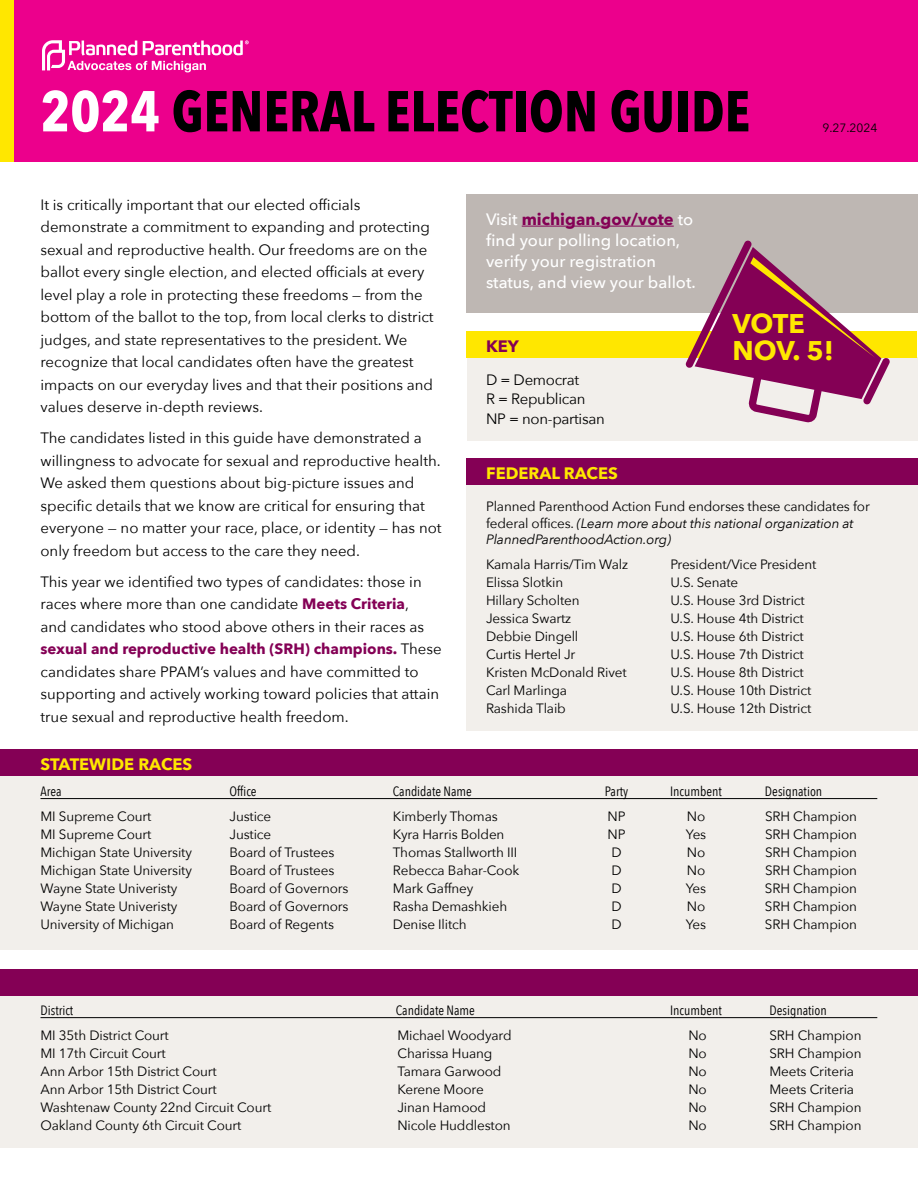
<style>
.page{position:relative;width:918px;height:1188px;background:#fff}
.page>*{position:absolute;margin:0;border:0;box-sizing:border-box;transform-origin:0 0}
.t1{font:700 57px "Avenir Next Condensed";color:#000}
.t2{font:700 27px/27.5px "Avenir Next";letter-spacing:-.01em;color:#ffe700}
.t3{font:500 16.5px/21px "Avenir Next";color:#fff}
.t4{font:700 16.5px "Avenir Next";color:#ffe700}
.t5{font:700 16.5px "Avenir Next";color:#840055}
.t6{font:15px/22.5px "Avenir Next";color:#000}
.t7{font:15px/19.5px "Avenir Next";letter-spacing:-.02em;color:#000}
.t8{font:13.5px "Avenir Next";letter-spacing:-.01em;color:#000}
.t9{font:italic 13.5px/16.5px "Avenir Next";letter-spacing:-.01em;color:#000}
.t10{font:13.5px "Avenir Next Condensed";color:#000}
.t11{font:12px "Avenir Next";color:#000}
.s1{color:#fff}
.s2{font-weight:700;color:#840055}
.s3{font-style:normal}
</style>
<div class="page">
<div style="left:0;top:0;width:918px;height:162px;background:#ec008c"></div>
<svg style="left:42px;top:40px;width:207px;height:32px"></svg>
<div style="left:0;top:0;width:14px;height:162px;background:#ffe700"></div>
<div style="left:466px;top:195px;width:452px;height:118px;background:#beb7b3"></div>
<hr style="left:522px;top:226px;width:152px;height:1px;background:#840055">
<div style="left:467px;top:357px;width:450px;height:83px;background:#f2efeb"></div>
<div style="left:466px;top:331px;width:451px;height:27px;background:#ffe700"></div>
<div style="left:466px;top:485px;width:452px;height:246px;background:#f2efeb"></div>
<div style="left:467px;top:458px;width:451px;height:27px;background:#840055"></div>
<svg style="left:685px;top:240px;width:205px;height:183px"></svg>
<div style="left:0;top:996px;width:918px;height:152px;background:#f2efeb"></div>
<div style="left:0;top:969px;width:918px;height:27px;background:#840055"></div>
<hr style="left:40px;top:1017px;width:837px;height:1px;background:#000">
<div style="left:0;top:776px;width:918px;height:174px;background:#f2efeb"></div>
<div style="left:0;top:749px;width:918px;height:27px;background:#840055"></div>
<hr style="left:40px;top:798px;width:837px;height:1px;background:#000">
<h1 class="t1" style="left:40px;top:76px;width:711px"><span class="s1">2024</span> GENERAL ELECTION GUIDE</h1>
<p class="t11" style="left:823px;top:118px;width:56px">9.27.2024</p>
<p class="t6" style="left:40px;top:192px;width:395px">It is critically important that our elected officials demonstrate a commitment to expanding and protecting sexual and reproductive health. Our freedoms are on the ballot every single election, and elected officials at every level play a role in protecting these freedoms — from the bottom of the ballot to the top, from local clerks to district judges, and state representatives to the president. We recognize that local candidates often have the greatest impacts on our everyday lives and that their positions and values deserve in-depth reviews.</p>
<p class="t6" style="left:40px;top:426px;width:403px">The candidates listed in this guide have demonstrated a willingness to advocate for sexual and reproductive health.<br>We asked them questions about big-picture issues and specific details that we know are critical for ensuring that everyone — no matter your race, place, or identity — has not only freedom but access to the care they need.</p>
<p class="t6" style="left:40px;top:570px;width:403px">This year we identified two types of candidates: those in races where more than one candidate <span class="s2">Meets Criteria</span>,<br>and candidates who stood above others in their races as <span class="s2">sexual and reproductive health (SRH) champions.</span> These candidates share PPAM’s values and have committed to supporting and actively working toward policies that attain true sexual and reproductive health freedom.</p>
<p class="t3" style="left:486px;top:208px;width:211px">Visit <span class="s2">michigan.gov/vote</span> to find your polling location, verify your registration status, and view your ballot.</p>
<h2 class="t2" style="left:733px;top:309px;width:103px">VOTE<br>NOV. 5!</h2>
<p class="t5" style="left:486px;top:332px;width:34px">KEY</p>
<p class="t7" style="left:486px;top:369px;width:120px">D = Democrat<br>R = Republican<br>NP = non-partisan</p>
<p class="t4" style="left:486px;top:459px;width:133px">FEDERAL RACES</p>
<p class="t9" style="left:486px;top:498px;width:385px"><span class="s3">Planned Parenthood Action Fund endorses these candidates for federal offices.</span> (Learn more about this national organization at<br>PlannedParenthoodAction.org)</p>
<p class="t8" style="left:486px;top:553px;width:144px">Kamala Harris/Tim Walz</p>
<p class="t8" style="left:671px;top:553px;width:147px">President/Vice President</p>
<p class="t8" style="left:486px;top:571px;width:79px">Elissa Slotkin</p>
<p class="t8" style="left:671px;top:571px;width:69px">U.S. Senate</p>
<p class="t8" style="left:486px;top:589px;width:95px">Hillary Scholten</p>
<p class="t8" style="left:671px;top:589px;width:136px">U.S. House 3rd District</p>
<p class="t8" style="left:486px;top:607px;width:87px">Jessica Swartz</p>
<p class="t8" style="left:671px;top:607px;width:135px">U.S. House 4th District</p>
<p class="t8" style="left:486px;top:625px;width:94px">Debbie Dingell</p>
<p class="t8" style="left:671px;top:625px;width:135px">U.S. House 6th District</p>
<p class="t8" style="left:486px;top:643px;width:91px">Curtis Hertel Jr</p>
<p class="t8" style="left:671px;top:643px;width:135px">U.S. House 7th District</p>
<p class="t8" style="left:486px;top:661px;width:142px">Kristen McDonald Rivet</p>
<p class="t8" style="left:671px;top:661px;width:135px">U.S. House 8th District</p>
<p class="t8" style="left:486px;top:679px;width:83px">Carl Marlinga</p>
<p class="t8" style="left:671px;top:679px;width:142px">U.S. House 10th District</p>
<p class="t8" style="left:486px;top:697px;width:81px">Rashida Tlaib</p>
<p class="t8" style="left:671px;top:697px;width:142px">U.S. House 12th District</p>
<p class="t4" style="left:40px;top:750px;width:153px">STATEWIDE RACES</p>
<p class="t10" style="left:40px;top:780px;width:22px">Area</p>
<p class="t10" style="left:230px;top:780px;width:29px">Office</p>
<p class="t10" style="left:393px;top:780px;width:80px">Candidate Name</p>
<p class="t10" style="left:605px;top:780px;width:25px">Party</p>
<p class="t10" style="left:670px;top:780px;width:53px">Incumbent</p>
<p class="t10" style="left:765px;top:780px;width:59px">Designation</p>
<p class="t8" style="left:40px;top:805px;width:112px">MI Supreme Court</p>
<p class="t8" style="left:230px;top:805px;width:43px">Justice</p>
<p class="t8" style="left:393px;top:805px;width:106px">Kimberly Thomas</p>
<p class="t8" style="left:608px;top:805px;width:20px">NP</p>
<p class="t8" style="left:687px;top:805px;width:20px">No</p>
<p class="t8" style="left:765px;top:805px;width:94px">SRH Champion</p>
<p class="t8" style="left:41px;top:823px;width:112px">MI Supreme Court</p>
<p class="t8" style="left:230px;top:823px;width:43px">Justice</p>
<p class="t8" style="left:393px;top:823px;width:113px">Kyra Harris Bolden</p>
<p class="t8" style="left:608px;top:823px;width:20px">NP</p>
<p class="t8" style="left:686px;top:823px;width:22px">Yes</p>
<p class="t8" style="left:765px;top:823px;width:94px">SRH Champion</p>
<p class="t8" style="left:41px;top:841px;width:153px">Michigan State University</p>
<p class="t8" style="left:230px;top:841px;width:106px">Board of Trustees</p>
<p class="t8" style="left:393px;top:841px;width:126px">Thomas Stallworth III</p>
<p class="t8" style="left:611px;top:841px;width:12px">D</p>
<p class="t8" style="left:687px;top:841px;width:20px">No</p>
<p class="t8" style="left:765px;top:841px;width:94px">SRH Champion</p>
<p class="t8" style="left:41px;top:859px;width:153px">Michigan State University</p>
<p class="t8" style="left:230px;top:859px;width:106px">Board of Trustees</p>
<p class="t8" style="left:393px;top:859px;width:128px">Rebecca Bahar-Cook</p>
<p class="t8" style="left:611px;top:859px;width:12px">D</p>
<p class="t8" style="left:687px;top:859px;width:20px">No</p>
<p class="t8" style="left:765px;top:859px;width:94px">SRH Champion</p>
<p class="t8" style="left:41px;top:877px;width:139px">Wayne State Univeristy</p>
<p class="t8" style="left:230px;top:877px;width:121px">Board of Governors</p>
<p class="t8" style="left:393px;top:877px;width:82px">Mark Gaffney</p>
<p class="t8" style="left:611px;top:877px;width:12px">D</p>
<p class="t8" style="left:686px;top:877px;width:22px">Yes</p>
<p class="t8" style="left:765px;top:877px;width:94px">SRH Champion</p>
<p class="t8" style="left:40px;top:895px;width:139px">Wayne State Univeristy</p>
<p class="t8" style="left:229px;top:895px;width:121px">Board of Governors</p>
<p class="t8" style="left:393px;top:895px;width:116px">Rasha Demashkieh</p>
<p class="t8" style="left:611px;top:895px;width:12px">D</p>
<p class="t8" style="left:687px;top:895px;width:20px">No</p>
<p class="t8" style="left:765px;top:895px;width:94px">SRH Champion</p>
<p class="t8" style="left:40px;top:913px;width:135px">University of Michigan</p>
<p class="t8" style="left:229px;top:913px;width:106px">Board of Regents</p>
<p class="t8" style="left:393px;top:913px;width:75px">Denise Ilitch</p>
<p class="t8" style="left:611px;top:913px;width:12px">D</p>
<p class="t8" style="left:686px;top:913px;width:22px">Yes</p>
<p class="t8" style="left:765px;top:913px;width:94px">SRH Champion</p>
<p class="t10" style="left:40px;top:999px;width:34px">District</p>
<p class="t10" style="left:396px;top:999px;width:80px">Candidate Name</p>
<p class="t10" style="left:670px;top:999px;width:53px">Incumbent</p>
<p class="t10" style="left:769px;top:999px;width:59px">Designation</p>
<p class="t8" style="left:40px;top:1024px;width:130px">MI 35th District Court</p>
<p class="t8" style="left:397px;top:1024px;width:116px">Michael Woodyard</p>
<p class="t8" style="left:688px;top:1024px;width:20px">No</p>
<p class="t8" style="left:769px;top:1024px;width:94px">SRH Champion</p>
<p class="t8" style="left:40px;top:1042px;width:127px">MI 17th Circuit Court</p>
<p class="t8" style="left:397px;top:1042px;width:96px">Charissa Huang</p>
<p class="t8" style="left:688px;top:1042px;width:20px">No</p>
<p class="t8" style="left:769px;top:1042px;width:94px">SRH Champion</p>
<p class="t8" style="left:40px;top:1060px;width:178px">Ann Arbor 15th District Court</p>
<p class="t8" style="left:397px;top:1060px;width:106px">Tamara Garwood</p>
<p class="t8" style="left:688px;top:1060px;width:20px">No</p>
<p class="t8" style="left:769px;top:1060px;width:86px">Meets Criteria</p>
<p class="t8" style="left:40px;top:1078px;width:178px">Ann Arbor 15th District Court</p>
<p class="t8" style="left:397px;top:1078px;width:88px">Kerene Moore</p>
<p class="t8" style="left:688px;top:1078px;width:20px">No</p>
<p class="t8" style="left:769px;top:1078px;width:86px">Meets Criteria</p>
<p class="t8" style="left:40px;top:1096px;width:232px">Washtenaw County 22nd Circuit Court</p>
<p class="t8" style="left:397px;top:1096px;width:90px">Jinan Hamood</p>
<p class="t8" style="left:688px;top:1096px;width:20px">No</p>
<p class="t8" style="left:769px;top:1096px;width:94px">SRH Champion</p>
<p class="t8" style="left:40px;top:1114px;width:202px">Oakland County 6th Circuit Court</p>
<p class="t8" style="left:397px;top:1114px;width:115px">Nicole Huddleston</p>
<p class="t8" style="left:688px;top:1114px;width:20px">No</p>
<p class="t8" style="left:769px;top:1114px;width:94px">SRH Champion</p>
</div>
